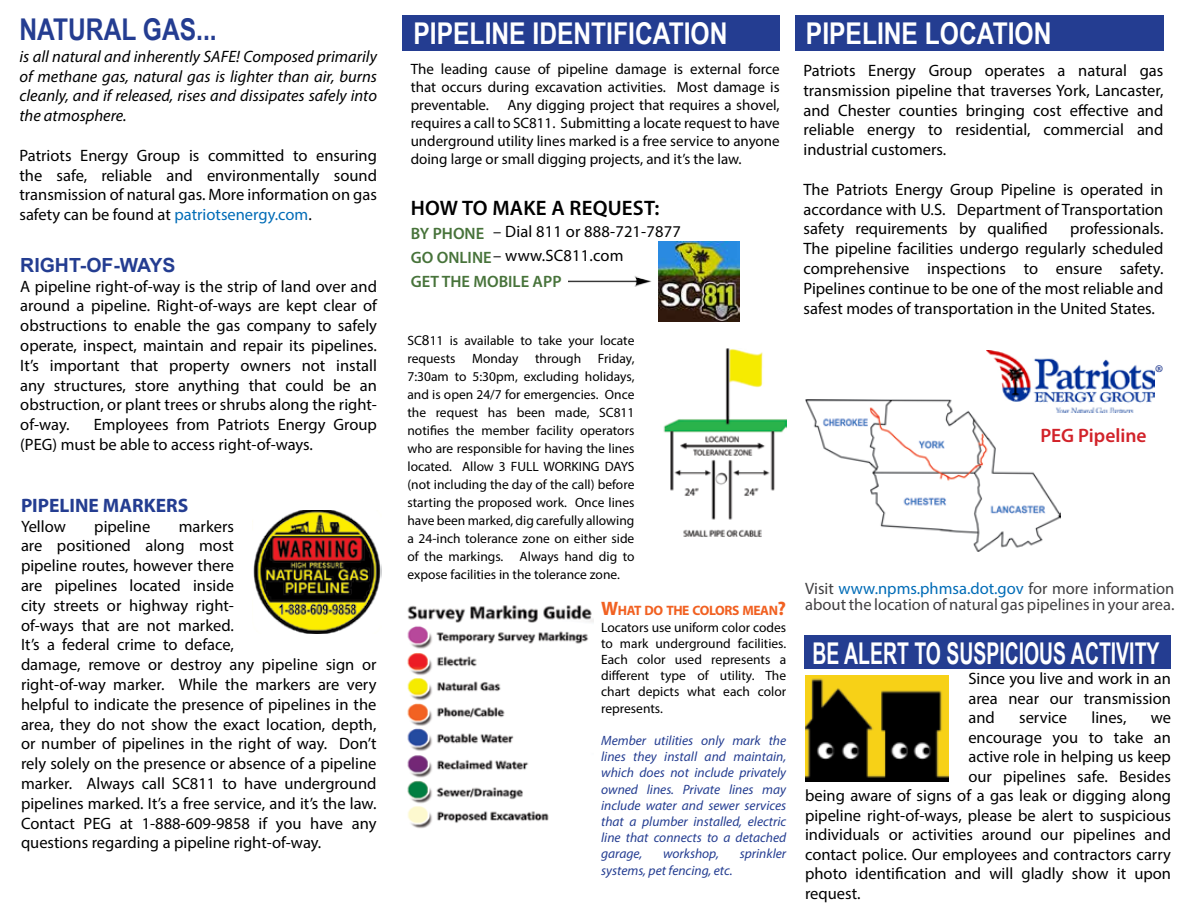
<style>
.page{position:relative;width:1188px;height:918px;background:#fff}
.page>*{position:absolute;margin:0;border:0;box-sizing:border-box;transform-origin:0 0}
.t1{font:700 30px "Arial Narrow";color:#fff}
.t2{font:700 30px "Arial Narrow";color:#fff;scale:.79 1}
.t3{font:700 30px "Arial Narrow";color:#243d91}
.t4{font:27px "Minion Pro";color:#243d91}
.t5{font:600 21px "Myriad Pro";letter-spacing:.01em;color:#000}
.t6{font:700 19.5px "Myriad Pro";color:#243d91}
.t7{font:700 19.5px "Arial";color:#243d91}
.t8{font:600 19.5px "Myriad Pro";color:#d2232a}
.t9{font:16.5px/19.8px "Myriad Pro";color:#000;text-align:justify}
.t10{font:italic 16.5px/19.8px "Myriad Pro";color:#000;text-align:justify}
.t11{font:16.5px/16.5px "Myriad Pro";color:#414042}
.t12{font:600 16.5px/22.4px "Myriad Pro";color:#47733a}
.t13{font:15px/18px "Myriad Pro";color:#000;text-align:justify}
.t14{font:700 13.65px "Myriad Pro";letter-spacing:-.03em;color:#f16122}
.t15{font:13.5px/18px "Myriad Pro";color:#000;text-align:justify}
.t16{font:italic 13.5px/16.2px "Myriad Pro";color:#243d91;text-align:justify}
.s1{color:#006cb7}
.s2{font-weight:400;color:#000}
.s3{font-size:15px}
.s4{font-size:19.5px}
</style>
<div class="page">
<img style="left:806px;top:399px;width:254px;height:152px">
<div style="left:402px;top:15px;width:378px;height:35px;background:#243d91"></div>
<div style="left:804px;top:636px;width:367px;height:33px;background:#243d91"></div>
<img style="left:252px;top:510px;width:130px;height:124px">
<img style="left:663px;top:348px;width:123px;height:189px">
<img style="left:407px;top:605px;width:187px;height:224px">
<img style="left:806px;top:675px;width:143px;height:106px">
<img style="left:659px;top:241px;width:80px;height:81px">
<div style="left:795px;top:15px;width:368px;height:35px;background:#243d91"></div>
<img style="left:986px;top:351px;width:168px;height:61px">
<img style="left:568px;top:276px;width:83px;height:11px">
<h1 class="t3" style="left:20px;top:7px;width:199px">NATURAL GAS...</h1>
<p class="t10" style="left:20px;top:46px;width:359px">is all natural and inherently SAFE! Composed primarily of methane gas, natural gas is lighter than air, burns cleanly, and if released, rises and dissipates safely into the atmosphere.</p>
<p class="t9" style="left:20px;top:145px;width:359px">Patriots Energy Group is committed to ensuring the safe, reliable and environmentally sound transmission of natural gas. More information on gas safety can be found at <span class="s1">patriotsenergy.com</span>.</p>
<p class="t7" style="left:20px;top:252px;width:157px">RIGHT-OF-WAYS</p>
<p class="t9" style="left:20px;top:276px;width:358px">A pipeline right-of-way is the strip of land over and around a pipeline. Right-of-ways are kept clear of obstructions to enable the gas company to safely operate, inspect, maintain and repair its pipelines.<br>It’s important that property owners not install any structures, store anything that could be an obstruction, or plant trees or shrubs along the right&shy;of-way.</p>
<p class="t9" style="left:20px;top:414px;width:358px;text-indent:74px">Employees from Patriots Energy Group (PEG) must be able to access right-of-ways.</p>
<p class="t6" style="left:21px;top:492px;width:169px">PIPELINE MARKERS</p>
<p class="t9" style="left:21px;top:516px;width:46px">Yellow</p>
<p class="t9" style="left:94px;top:516px;width:58px">pipeline</p>
<p class="t9" style="left:21px;top:516px;width:357px;text-align:left;text-indent:158px">markers<br>are positioned along most<br>pipeline routes, however there<br>are pipelines located inside<br>city streets or highway right-<br>of-ways that are not marked.<br>It’s a federal crime to deface,<br>damage, remove or destroy any pipeline sign or right-of-way marker. While the markers are very helpful to indicate the presence of pipelines in the area, they do not show the exact location, depth, or number of pipelines in the right of way. Don’t rely solely on the presence or absence of a pipeline marker. Always call SC811 to have underground pipelines marked. It’s a free service, and it’s the law.<br>Contact PEG at 1-888-609-9858 if you have any questions regarding a pipeline right-of-way.</p>
<h1 class="t1" style="left:414px;top:11px;width:315px">PIPELINE IDENTIFICATION</h1>
<p class="t13" style="left:411px;top:60px;width:371px">The leading cause of pipeline damage is external force that occurs during excavation activities. Most damage is preventable. Any digging project that requires a shovel, requires a call to SC811. Submitting a locate request to have underground utility lines marked is a free service to anyone doing large or small digging projects, and it’s the law.</p>
<p class="t5" style="left:411px;top:194px;width:250px">HOW TO MAKE A REQUEST:</p>
<p class="t12" style="left:411px;top:222px;width:214px">BY PHONE<br>GO ONLINE<span class="s2">– www.SC811.com</span></p>
<p class="t12" style="left:411px;top:270px;width:152px">GET THE MOBILE APP</p>
<p class="t9" style="left:493px;top:222px;width:189px">– Dial 811 or 888-721-7877</p>
<p class="t15" style="left:407px;top:332px;width:228px">SC<span class="s3">8</span>11 is available to take your locate requests Monday through Friday, 7:30am to 5:30pm, excluding holidays, and is open 24/7 for emergencies. Once the request has been made, SC811 notifies the member facility operators who are responsible for having the lines located. Allow 3 FULL WORKING DAYS (not including the day of the call) before starting the proposed work. Once lines have been marked, dig carefully allowing a 24-inch tolerance zone on either side of the markings. Always hand dig to expose facilities in the tolerance zone.</p>
<p class="t14" style="left:601px;top:602px;width:187px"><span class="s4">W</span>HAT DO THE COLORS MEAN<span class="s4">?</span></p>
<p class="t15" style="left:601px;top:619px;width:187px;line-height:16.2px">Locators use uniform color codes to mark underground facilities.<br>Each color used represents a different type of utility. The chart depicts what each color represents.</p>
<p class="t16" style="left:601px;top:732px;width:187px">Member utilities only mark the lines they install and maintain, which does not include privately owned lines. Private lines may include water and sewer services that a plumber installed, electric line that connects to a detached garage,</p>
<p class="t16" style="left:663px;top:846px;width:57px">workshop,</p>
<p class="t16" style="left:740px;top:846px;width:48px">sprinkler</p>
<p class="t16" style="left:601px;top:862px;width:133px">systems, pet fencing, etc.</p>
<h1 class="t1" style="left:806px;top:11px;width:247px">PIPELINE LOCATION</h1>
<p class="t9" style="left:804px;top:60px;width:361px">Patriots Energy Group operates a natural gas transmission pipeline that traverses York, Lancaster, and Chester counties bringing cost effective and reliable energy to residential, commercial and industrial customers.</p>
<p class="t9" style="left:804px;top:179px;width:361px">The Patriots Energy Group Pipeline is operated in accordance with U.S. Department of Transportation safety requirements by qualified</p>
<p class="t9" style="left:804px;top:219px;width:361px;text-indent:267px">professionals.<br>The pipeline facilities undergo regularly scheduled comprehensive inspections to ensure safety.<br>Pipelines continue to be one of the most reliable and safest modes of transportation in the United States.</p>
<h2 class="t4" style="left:1155px;top:356px;width:10px">®</h2>
<p class="t8" style="left:1040px;top:423px;width:108px">PEG Pipeline</p>
<p class="t11" style="left:805px;top:580px;width:371px">Visit <span class="s1">www.npms.phmsa.dot.gov</span> for more information about the location of natural gas pipelines in your area.</p>
<h1 class="t2" style="left:812px;top:631px;width:441px">BE ALERT TO SUSPICIOUS ACTIVITY</h1>
<p class="t9" style="left:968px;top:669px;width:204px">Since you live and work in an area near our transmission and</p>
<p class="t9" style="left:1019px;top:707px;width:49px">service</p>
<p class="t9" style="left:1091px;top:707px;width:36px">lines,</p>
<p class="t9" style="left:1151px;top:707px;width:22px">we</p>
<p class="t9" style="left:968px;top:727px;width:204px">encourage you to take an</p>
<p class="t9" style="left:968px;top:746px;width:204px">active role in helping us keep</p>
<p class="t9" style="left:968px;top:766px;width:204px">our pipelines safe. Besides</p>
<p class="t9" style="left:805px;top:785px;width:368px">being aware of signs of a gas leak or digging along</p>
<p class="t9" style="left:805px;top:805px;width:367px">pipeline right-of-ways, please be alert to suspicious</p>
<p class="t9" style="left:805px;top:824px;width:367px">individuals or activities around our pipelines and</p>
<p class="t9" style="left:805px;top:844px;width:367px">contact police. Our employees and contractors carry</p>
<p class="t9" style="left:805px;top:863px;width:368px">photo identification and will gladly show it upon</p>
<p class="t9" style="left:805px;top:883px;width:57px">request.</p>
</div>
